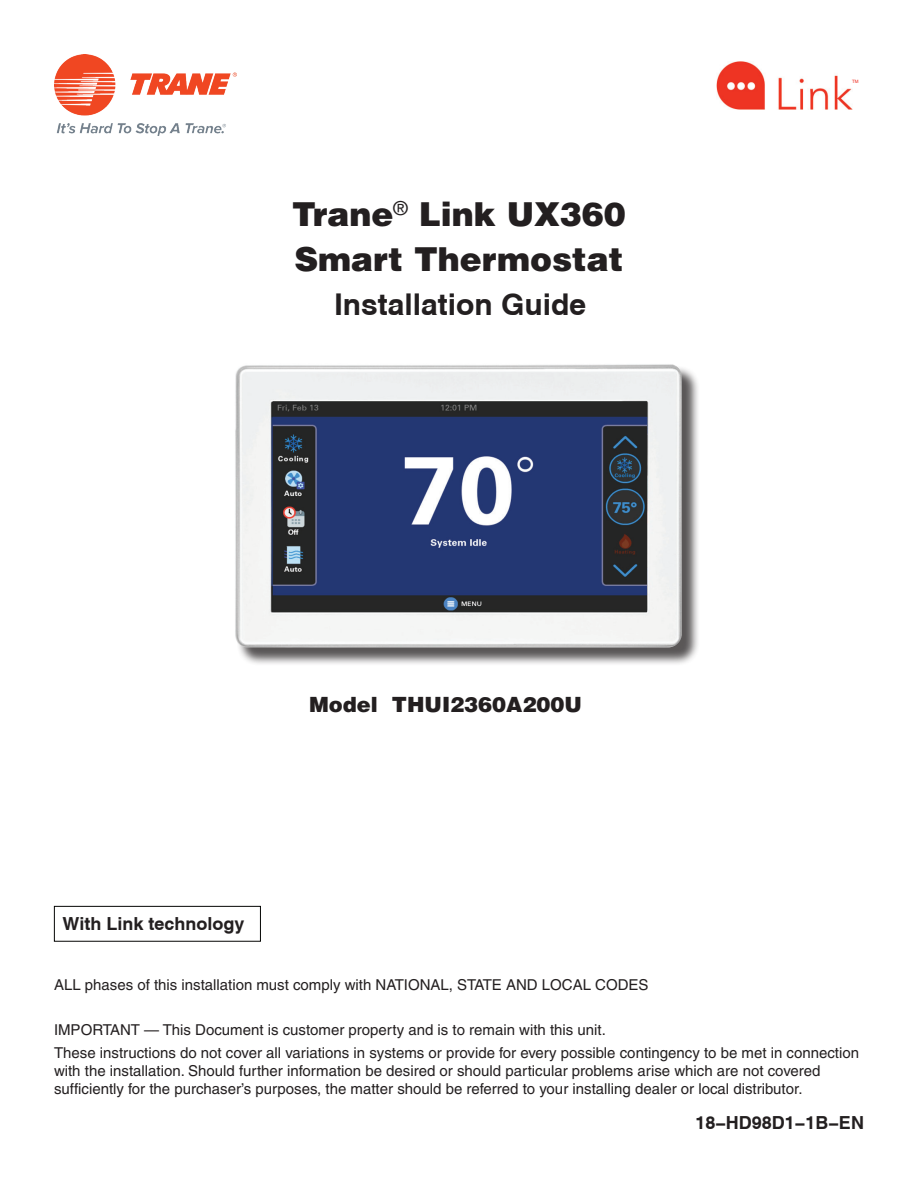
<style>
.page{position:relative;width:918px;height:1188px;background:#fff}
.page>*{position:absolute;margin:0;border:0;box-sizing:border-box;transform-origin:0 0}
.t1{font:900 33px/45px "Helvetica";color:#231f20}
.t2{font:700 30px "Helvetica";color:#231f20}
.t3{font:900 21px "Helvetica";color:#231f20}
.t4{font:700 18px "Helvetica";color:#231f20}
.t5{font:15px/22.5px "Helvetica";color:#231f20}
.t6{font:4.5px "Helvetica";color:#ee2e22}
</style>
<div class="page">
<div style="left:237px;top:365px;width:463px;height:301px;background:#231f20;opacity:.75"></div>
<img style="left:235px;top:364px;width:447px;height:283px">
<div style="left:54px;top:906px;width:207px;height:36px;border:1px solid #040503"></div>
<img style="left:717px;top:61px;width:135px;height:48px">
<img style="left:54px;top:54px;width:183px;height:82px">
<h1 class="t1" style="left:292px;top:191px;width:335px">Trane<sup>®</sup> Link UX360<br>Smart Thermostat</h1>
<h2 class="t2" style="left:335px;top:286px;width:253px">Installation Guide</h2>
<h3 class="t3" style="left:309px;top:691px;width:275px">Model THUI2360A200U</h3>
<p class="t4" style="left:63px;top:913px;width:183px">With Link technology</p>
<p class="t6" style="left:852px;top:79px;width:8px">TM</p>
<p class="t5" style="left:54px;top:974px;width:596px">ALL phases of this installation must comply with NATIONAL, STATE AND LOCAL CODES</p>
<p class="t5" style="left:54px;top:1019px;width:807px">IMPORTANT — This Document is customer property and is to remain with this unit.<br>These instructions do not cover all variations in systems or provide for every possible contingency to be met in connection</p>
<p class="t5" style="left:54px;top:1062px;width:768px;line-height:18px">with the installation. Should further information be desired or should particular problems arise which are not covered sufficiently for the purchaser’s purposes, the matter should be referred to your installing dealer or local distributor.</p>
<p class="t4" style="left:695px;top:1111px;width:170px">18-HD98D1-1B-EN</p>
</div>
